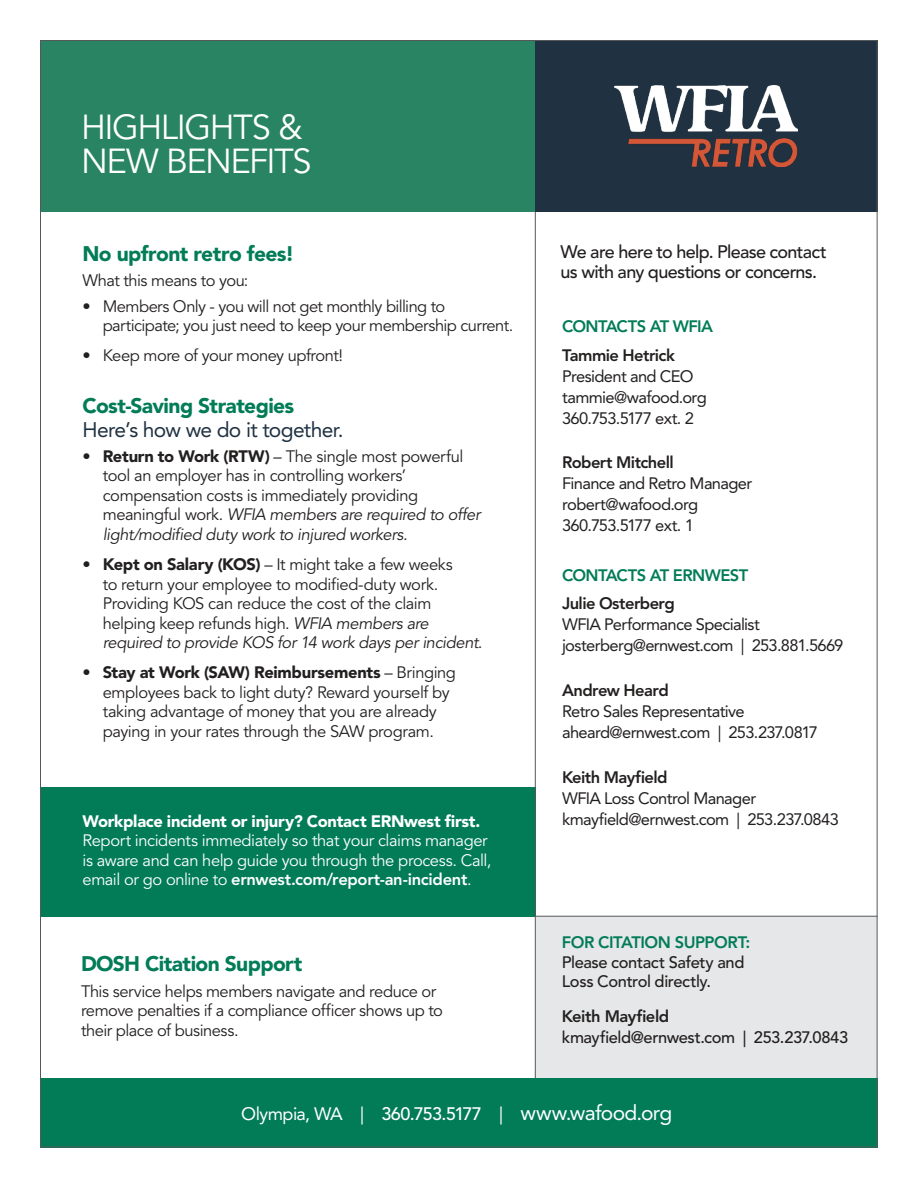
<style>
.page{position:relative;width:918px;height:1188px;background:#fff}
.page>*{position:absolute;margin:0;border:0;box-sizing:border-box;transform-origin:0 0}
.t1{font:34.5px/34.5px "Avenir LT Std";letter-spacing:-.045em;color:#fff}
.t2{font:900 21px "Avenir LT Std";letter-spacing:-.03em;color:#027c57}
.t3{font:21px "Avenir LT Std";letter-spacing:-.03em;color:#fff}
.t4{font:21px "Avenir LT Std";letter-spacing:-.03em;color:#203242}
.t5{font:500 18px/19.5px "Avenir LT Std";letter-spacing:-.035em;color:#221f1f}
.t6{font:16.5px/19.5px "Avenir LT Std";letter-spacing:-.025em;color:#221f1f}
.t7{font:16.5px/21px "Avenir LT Std";letter-spacing:-.035em;color:#221f1f}
.t8{font:16.5px/19.5px "Avenir LT Std";letter-spacing:-.025em;color:#fff}
.t9{font:800 16.5px "Avenir LT Std";letter-spacing:-.035em;color:#221f1f}
.t10{font:500 16.5px/19.5px "Avenir LT Std";letter-spacing:-.025em;color:#221f1f}
.t11{font:800 16.5px "Avenir LT Std";letter-spacing:-.035em;color:#027c57}
.t12{font:900 16.5px "Avenir LT Std";letter-spacing:-.015em;color:#fff}
.s1{font-weight:900}
.s2{font-style:italic}
.s3{font-weight:800}
.s4{font-size:18px}
.s5{font-weight:500;font-size:18px}
</style>
<div class="page">
<div style="left:41px;top:787px;width:495px;height:130px;background:#027c57"></div>
<div style="left:535px;top:916px;width:342px;height:179px;background:#e6e7e8"></div>
<div style="left:40px;top:40px;width:838px;height:172px;background:#288463"></div>
<div style="left:535px;top:40px;width:343px;height:172px;background:#203242"></div>
<hr style="left:535px;top:916px;width:343px;height:1px;background:#57585a">
<hr style="left:535px;top:212px;width:1px;height:881px;background:#57585a">
<div style="left:40px;top:1078px;width:838px;height:69px;background:#027c57"></div>
<img style="left:614px;top:86px;width:183px;height:81px">
<h1 class="t1" style="left:81px;top:113px;width:232px">HIGHLIGHTS &amp;<br>NEW BENEFITS</h1>
<p class="t2" style="left:82px;top:245px;width:213px">No upfront retro fees!</p>
<p class="t6" style="left:82px;top:272px;width:168px">What this means to you:</p>
<p class="t6" style="left:103px;top:298px;width:412px;text-indent:-20px">• Members Only - you will not get monthly billing to participate; you just need to keep your membership current.</p>
<p class="t6" style="left:82px;top:348px;width:262px">• Keep more of your money upfront!</p>
<p class="t2" style="left:82px;top:397px;width:213px">Cost-Saving Strategies</p>
<p class="t4" style="left:82px;top:421px;width:263px">Here’s how we do it together.</p>
<p class="t6" style="left:103px;top:448px;width:379px;text-indent:-20px"><span class="s1">• Return to Work (RTW)</span> – The single most powerful tool an employer has in controlling workers’ compensation costs is immediately providing meaningful work. <span class="s2">WFIA members are required to offer light/modified duty work to injured workers.</span></p>
<p class="t6" style="left:103px;top:556px;width:381px;text-indent:-20px"><span class="s1">• Kept on Salary (KOS)</span> – It might take a few weeks<br>to return your employee to modified-duty work.<br>Providing KOS can reduce the cost of the claim helping keep refunds high. <span class="s2">WFIA members are required to provide KOS for 14 work days per incident.</span></p>
<p class="t6" style="left:103px;top:665px;width:355px;text-indent:-20px"><span class="s1">• Stay at Work (SAW) Reimbursements</span> – Bringing employees back to light duty? Reward yourself by taking advantage of money that you are already paying in your rates through the SAW program.</p>
<p class="t12" style="left:82px;top:814px;width:399px">Workplace incident or injury? Contact ERNwest first.</p>
<p class="t8" style="left:82px;top:833px;width:410px">Report incidents immediately so that your claims manager is aware and can help guide you through the process. Call, email or go online to <span class="s3">ernwest.com/report-an-incident</span>.</p>
<p class="t2" style="left:81px;top:955px;width:223px">DOSH Citation Support</p>
<p class="t6" style="left:81px;top:983px;width:364px">This service helps members navigate and reduce or remove penalties if a compliance officer shows up to their place of business.</p>
<p class="t5" style="left:561px;top:244px;width:268px">We are here to help. Please contact us with any questions or concerns.</p>
<p class="t11" style="left:562px;top:319px;width:153px">CONTACTS AT WFIA</p>
<p class="t9" style="left:562px;top:348px;width:114px">Tammie Hetrick</p>
<p class="t7" style="left:562px;top:367px;width:146px">President and CEO tammie@wafood.org<br>360.753.5177 ext. 2</p>
<p class="t9" style="left:562px;top:456px;width:113px">Robert Mitchell</p>
<p class="t7" style="left:562px;top:475px;width:192px">Finance and Retro Manager robert@wafood.org<br>360.753.5177 ext. 1</p>
<p class="t11" style="left:562px;top:568px;width:188px">CONTACTS AT ERNWEST</p>
<p class="t9" style="left:562px;top:597px;width:114px">Julie Osterberg</p>
<p class="t7" style="left:562px;top:616px;width:283px">WFIA Performance Specialist josterberg@ernwest.com | 253.881.5669</p>
<p class="t9" style="left:562px;top:683px;width:108px">Andrew Heard</p>
<p class="t7" style="left:562px;top:702px;width:258px">Retro Sales Representative aheard@ernwest.com | 253.237.0817</p>
<p class="t9" style="left:562px;top:770px;width:107px">Keith Mayfield</p>
<p class="t7" style="left:562px;top:789px;width:278px">WFIA Loss Control Manager kmayfield@ernwest.com | 253.237.0843</p>
<p class="t11" style="left:562px;top:935px;width:190px">FOR CITATION SUPPORT:</p>
<p class="t10" style="left:562px;top:954px;width:184px">Please contact Safety and<br>Loss Control directly.</p>
<p class="t9" style="left:562px;top:1010px;width:109px">Keith Mayfield</p>
<p class="t10" style="left:562px;top:1030px;width:288px">kmayfield@ernwest.com | 253.237.0843</p>
<p class="t3" style="left:241px;top:1104px;width:433px"><span class="s4">Olympia, WA |</span> <span class="s5">360.753.5177</span> <span class="s4">|</span> www.wafood.org</p>
</div>
